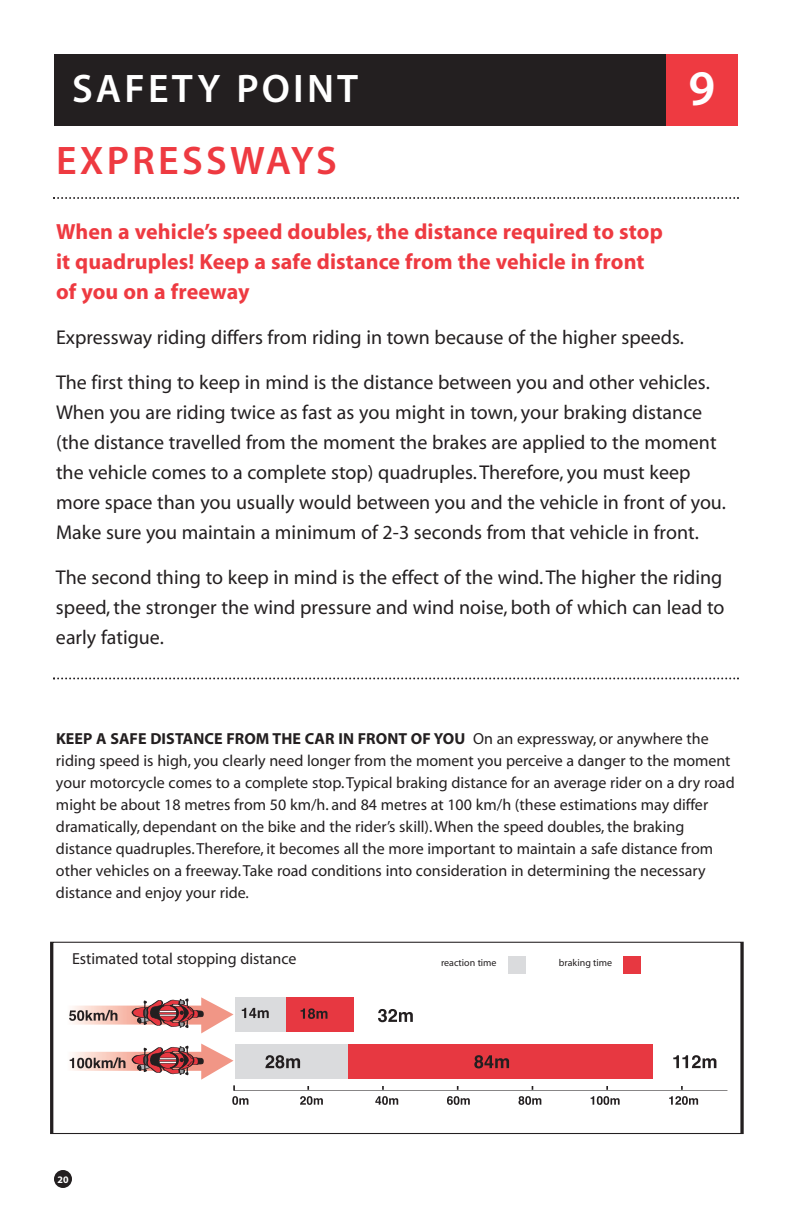
<style>
.page{position:relative;width:792px;height:1224px;background:#fff}
.page>*{position:absolute;margin:0;border:0;box-sizing:border-box;transform-origin:0 0}
.t1{font:600 50px "Myriad";color:#fff}
.t2{font:600 40px "Myriad";letter-spacing:.08em;color:#fff}
.t3{font:600 40px "Myriad";letter-spacing:.08em;color:#ee3a41}
.t4{font:700 22px/30px "Myriad";letter-spacing:.005em;color:#ee3a41}
.t5{font:20px/30px "Myriad";color:#231f20}
.t6{font:16px/22px "Myriad";color:#231f20}
.t7{font:10px "Myriad";color:#231f20}
.t8{font:700 10px "Myriad";color:#fff}
.s1{font-weight:700}
</style>
<div class="page">
<div style="left:54px;top:1170px;width:18px;height:18px;background:#231f20;border-radius:50%"></div>
<div style="left:54px;top:54px;width:612px;height:72px;background:#231f20"></div>
<div style="left:666px;top:54px;width:72px;height:72px;background:#ee3a41"></div>
<svg style="left:53px;top:197px;width:686px;height:2px"></svg>
<svg style="left:53px;top:677px;width:686px;height:2px"></svg>
<div style="left:286px;top:997px;width:68px;height:35px;background:#e73841"></div>
<div style="left:235px;top:997px;width:51px;height:35px;background:#dadbdd"></div>
<svg style="left:378px;top:1009px;width:35px;height:13px"></svg>
<svg style="left:301px;top:1008px;width:26px;height:11px"></svg>
<svg style="left:242px;top:1008px;width:27px;height:10px"></svg>
<svg style="left:69px;top:997px;width:165px;height:36px"></svg>
<svg style="left:69px;top:1044px;width:659px;height:61px"></svg>
<div style="left:51px;top:941px;width:692px;height:193px;border:2px solid #231f20"></div>
<div style="left:508px;top:956px;width:18px;height:18px;background:#dadbdd"></div>
<div style="left:623px;top:956px;width:18px;height:18px;background:#e73841"></div>
<h2 class="t2" style="left:72px;top:74px;width:288px">SAFETY POINT</h2>
<h1 class="t1" style="left:689px;top:70px;width:28px">9</h1>
<h2 class="t3" style="left:56px;top:146px;width:282px">EXPRESSWAYS</h2>
<h3 class="t4" style="left:56px;top:219px;width:608px">When a vehicle’s speed doubles, the distance required to stop it quadruples! Keep a safe distance from the vehicle in front of you on a freeway</h3>
<p class="t5" style="left:56px;top:324px;width:629px">Expressway riding differs from riding in town because of the higher speeds.</p>
<p class="t5" style="left:56px;top:369px;width:671px">The first thing to keep in mind is the distance between you and other vehicles.<br>When you are riding twice as fast as you might in town, your braking distance (the distance travelled from the moment the brakes are applied to the moment the vehicle comes to a complete stop) quadruples. Therefore, you must keep more space than you usually would between you and the vehicle in front of you.<br>Make sure you maintain a minimum of 2-3 seconds from that vehicle in front.</p>
<p class="t5" style="left:56px;top:564px;width:670px;text-align:justify">The second thing to keep in mind is the effect of the wind. The higher the riding speed, the stronger the wind pressure and wind noise, both of which can lead to early fatigue.</p>
<p class="t6" style="left:56px;top:730px;width:680px"><span class="s1">KEEP A SAFE DISTANCE FROM THE CAR IN FRONT OF YOU</span> On an expressway, or anywhere the riding speed is high, you clearly need longer from the moment you perceive a danger to the moment your motorcycle comes to a complete stop. Typical braking distance for an average rider on a dry road might be about 18 metres from 50 km/h. and 84 metres at 100 km/h (these estimations may differ dramatically, dependant on the bike and the rider’s skill). When the speed doubles, the braking distance quadruples.Therefore, it becomes all the more important to maintain a safe distance from other vehicles on a freeway. Take road conditions into consideration in determining the necessary distance and enjoy your ride.</p>
<p class="t6" style="left:72px;top:949px;width:226px">Estimated total stopping distance</p>
<p class="t7" style="left:441px;top:959px;width:57px">reaction time</p>
<p class="t7" style="left:559px;top:959px;width:55px">braking time</p>
<p class="t8" style="left:57px;top:1175px;width:13px">20</p>
</div>
